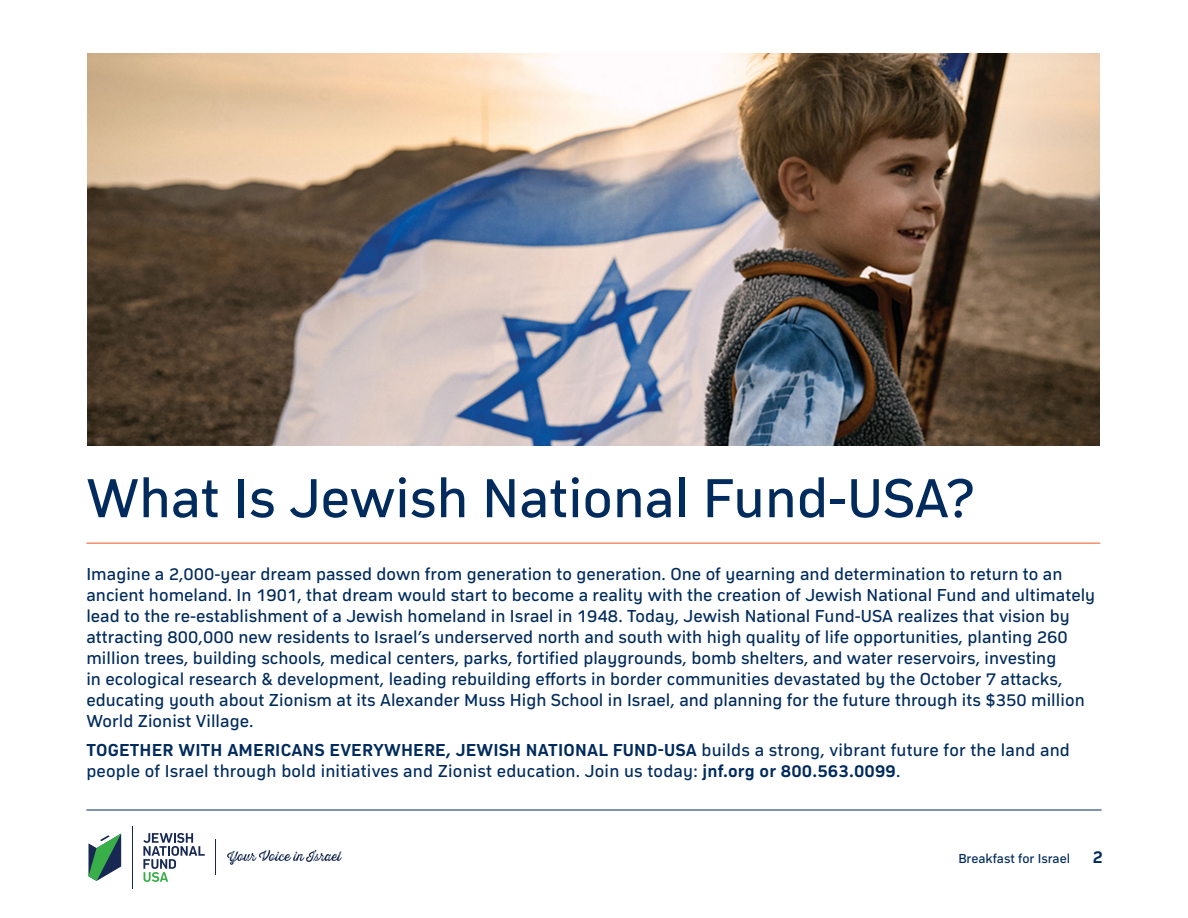
<style>
.page{position:relative;width:1188px;height:918px;background:#fff}
.page>*{position:absolute;margin:0;border:0;box-sizing:border-box;transform-origin:0 0}
.t1{font:57px "Compasse";color:#002b5c}
.Body_Text{font:18px/21px "Compasse";letter-spacing:.005em;color:#002b5c}
.t2{font:13.5px "Compasse";color:#002b5c}
.s1{font-weight:700}
.s2{font-weight:700;font-size:18px}
</style>
<div class="page">
<hr style="left:86px;top:810px;width:1016px;height:1px;background:#002b5c">
<hr style="left:216px;top:840px;width:1px;height:35px;background:#172953">
<svg style="left:227px;top:850px;width:115px;height:15px"></svg>
<hr style="left:132px;top:826px;width:1px;height:63px;background:#172953">
<svg style="left:88px;top:834px;width:33px;height:47px"></svg>
<svg style="left:143px;top:833px;width:62px;height:49px"></svg>
<img style="left:87px;top:53px;width:1013px;height:392px">
<hr style="left:86px;top:543px;width:1014px;height:1px;background:#f15622">
<p class="t1" style="left:86px;top:465px;width:889px">What Is Jewish National Fund-USA?</p>
<p class="Body_Text" style="left:86px;top:563px;width:1010px">Imagine a 2,000-year dream passed down from generation to generation. One of yearning and determination to return to an ancient homeland. In 1901, that dream would start to become a reality with the creation of Jewish National Fund and ultimately lead to the re-establishment of a Jewish homeland in Israel in 1948. Today, Jewish National Fund-USA realizes that vision by attracting 800,000 new residents to Israel’s underserved north and south with high quality of life opportunities, planting 260 million trees, building schools, medical centers, parks, fortified playgrounds, bomb shelters, and water reservoirs, investing<br>in ecological research &amp; development, leading rebuilding efforts in border communities devastated by the October 7 attacks, educating youth about Zionism at its Alexander Muss High School in Israel, and planning for the future through its $350 million World Zionist Village.</p>
<p class="Body_Text" style="left:86px;top:739px;width:985px"><span class="s1">TOGETHER WITH AMERICANS EVERYWHERE, JEWISH NATIONAL FUND-USA</span> builds a strong, vibrant future for the land and people of Israel through bold initiatives and Zionist education. Join us today: <span class="s1">jnf.org or 800.563.0099</span>.</p>
<p class="t2" style="left:958px;top:850px;width:146px">Breakfast for Israel <span class="s2">2</span></p>
</div>
